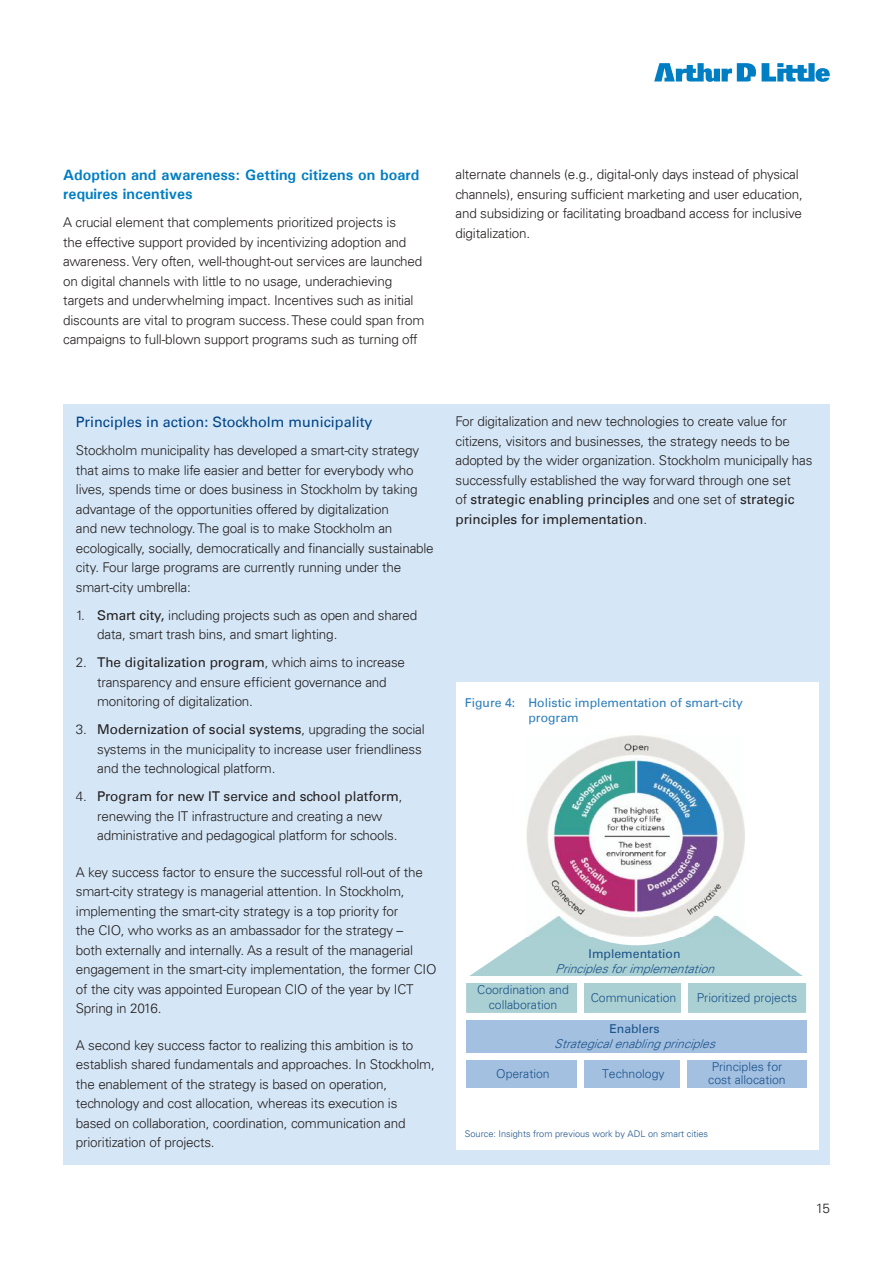
<style>
.page{position:relative;width:893px;height:1263px;background:#fff}
.page>*{position:absolute;margin:0;border:0;box-sizing:border-box;transform-origin:0 0}
.t1{font:700 15px/19.5px "Univers";color:#007ec4}
.t2{font:14.4px "Univers LT";color:#004487}
.t3{font:300 13.5px/19.5px "Univers LT";letter-spacing:-.015em;color:#241f1f}
.t4{font:300 12.3px/14.7px "Univers LT45";color:#1b5289;text-align:center}
.t5{font:italic 300 12.3px "Univers LT45";color:#1b5289}
.t6{font:12.3px/14.7px "Univers 55";color:#2b7db9}
.t7{font:12.3px "Univers 55";color:#1b5289}
.t8{font:300 9.15px "Univers LT45";color:#1b5289}
.s1{font-weight:400}
</style>
<div class="page">
<svg style="left:654px;top:63px;width:176px;height:19px"></svg>
<div style="left:63px;top:404px;width:767px;height:760px;background:#d5e7f7"></div>
<div style="left:456px;top:682px;width:362px;height:467px;background:#fff"></div>
<svg style="left:466px;top:824px;width:340px;height:189px"></svg>
<div style="left:466px;top:1020px;width:340px;height:68px;background:#a3c0e1"></div>
<div style="left:578px;top:979px;width:6px;height:34px;background:#fff"></div>
<div style="left:681px;top:979px;width:6px;height:34px;background:#fff"></div>
<div style="left:577px;top:1056px;width:6px;height:34px;background:#fff"></div>
<div style="left:681px;top:1056px;width:6px;height:34px;background:#fff"></div>
<img style="left:526px;top:736px;width:218px;height:200px">
<div style="left:466px;top:976px;width:341px;height:6px;background:#fff"></div>
<div style="left:466px;top:1053px;width:341px;height:6px;background:#fff"></div>
<p class="t1" style="left:63px;top:165px;width:358px">Adoption and awareness: Getting citizens on board requires incentives</p>
<p class="t3" style="left:63px;top:213px;width:363px">A crucial element that complements prioritized projects is<br>the effective support provided by incentivizing adoption and awareness. Very often, well-thought-out services are launched on digital channels with little to no usage, underachieving targets and underwhelming impact. Incentives such as initial discounts are vital to program success. These could span from campaigns to full-blown support programs such as turning off</p>
<p class="t3" style="left:455px;top:165px;width:349px">alternate channels (e.g., digital-only days instead of physical channels), ensuring sufficient marketing and user education, and subsidizing or facilitating broadband access for inclusive digitalization.</p>
<p class="t2" style="left:76px;top:413px;width:298px">Principles in action: Stockholm municipality</p>
<p class="t3" style="left:76px;top:441px;width:359px">Stockholm municipality has developed a smart-city strategy that aims to make life easier and better for everybody who lives, spends time or does business in Stockholm by taking advantage of the opportunities offered by digitalization<br>and new technology. The goal is to make Stockholm an ecologically, socially, democratically and financially sustainable city. Four large programs are currently running under the smart-city umbrella:</p>
<p class="t3" style="left:97px;top:605px;width:322px;text-indent:-21px">1. <span class="s1">Smart city,</span> including projects such as open and shared data, smart trash bins, and smart lighting.</p>
<p class="t3" style="left:97px;top:653px;width:309px;text-indent:-21px">2. <span class="s1">The digitalization program</span>, which aims to increase transparency and ensure efficient governance and monitoring of digitalization.</p>
<p class="t3" style="left:97px;top:720px;width:329px;text-indent:-21px">3. <span class="s1">Modernization of social systems</span>, upgrading the social systems in the municipality to increase user friendliness and the technological platform.</p>
<p class="t3" style="left:97px;top:787px;width:307px;text-indent:-21px">4. <span class="s1">Program for new IT service and school platform</span>, renewing the IT infrastructure and creating a new administrative and pedagogical platform for schools.</p>
<p class="t3" style="left:76px;top:862px;width:362px">A key success factor to ensure the successful roll-out of the smart-city strategy is managerial attention. In Stockholm, implementing the smart-city strategy is a top priority for<br>the CIO, who works as an ambassador for the strategy –<br>both externally and internally. As a result of the managerial engagement in the smart-city implementation, the former CIO of the city was appointed European CIO of the year by ICT Spring in 2016.</p>
<p class="t3" style="left:76px;top:1035px;width:360px">A second key success factor to realizing this ambition is to establish shared fundamentals and approaches. In Stockholm, the enablement of the strategy is based on operation, technology and cost allocation, whereas its execution is based on collaboration, coordination, communication and prioritization of projects.</p>
<p class="t3" style="left:455px;top:412px;width:358px">For digitalization and new technologies to create value for citizens, visitors and businesses, the strategy needs to be adopted by the wider organization. Stockholm municipally has successfully established the way forward through one set<br>of <span class="s1">strategic enabling principles</span> and one set of <span class="s1">strategic principles for implementation</span>.</p>
<p class="t6" style="left:528px;top:695px;width:216px;text-indent:-64px">Figure 4: Holistic implementation of smart-city program</p>
<p class="t7" style="left:589px;top:946px;width:93px">Implementation</p>
<p class="t5" style="left:555px;top:961px;width:165px">Principlesforimplementation</p>
<p class="t4" style="left:477px;top:983px;width:93px">Coordination and collaboration</p>
<p class="t4" style="left:591px;top:990px;width:87px">Communication</p>
<p class="t4" style="left:697px;top:990px;width:102px">Prioritized projects</p>
<p class="t7" style="left:609px;top:1021px;width:52px">Enablers</p>
<p class="t5" style="left:554px;top:1036px;width:167px">Strategicalenablingprinciples</p>
<p class="t4" style="left:496px;top:1066px;width:55px">Operation</p>
<p class="t4" style="left:602px;top:1066px;width:64px">Technology</p>
<p class="t4" style="left:708px;top:1060px;width:79px;line-height:13.2px;text-align:left">Principles for cost allocation</p>
<p class="t8" style="left:465px;top:1128px;width:245px">Source: Insights from previous work by ADL on smart cities</p>
<p class="t3" style="left:816px;top:1198px;width:16px">15</p>
</div>
